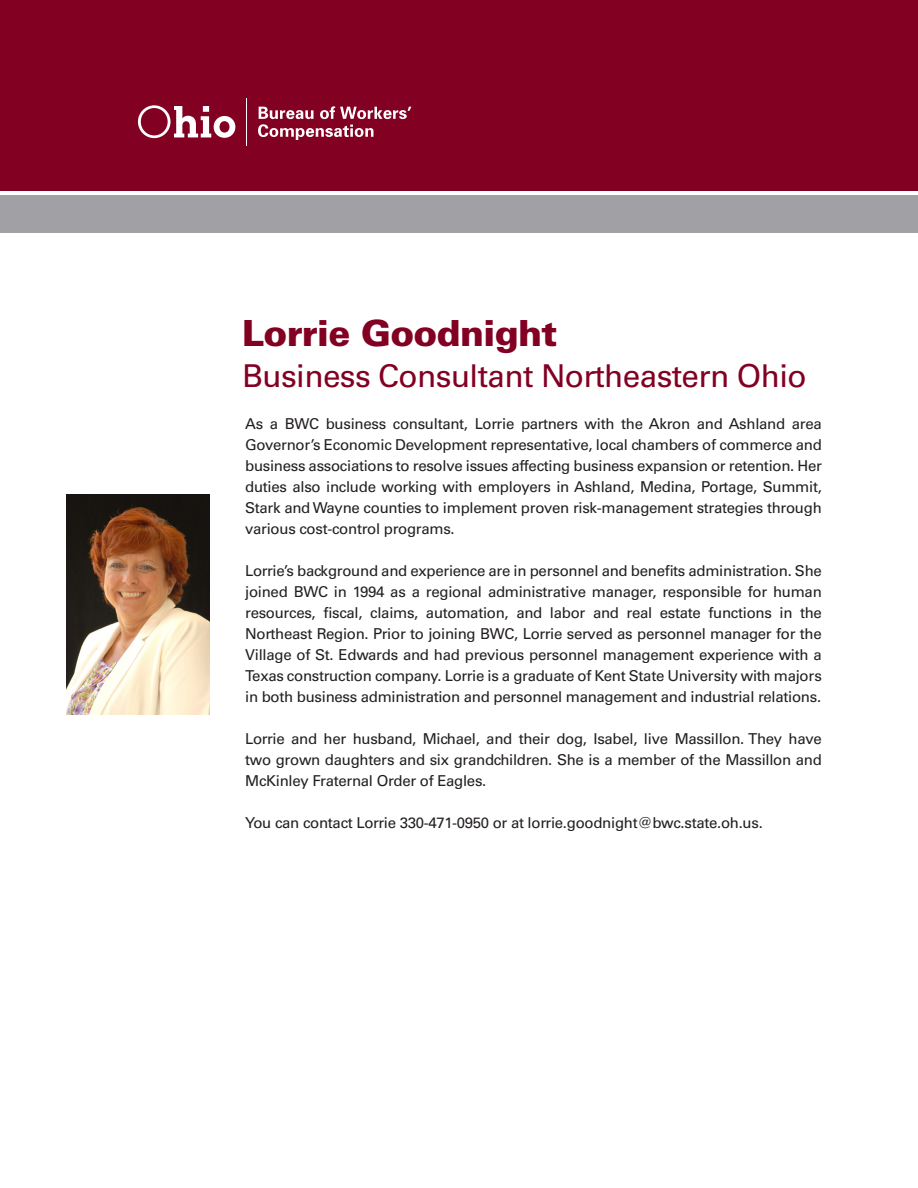
<style>
.page{position:relative;width:918px;height:1188px;background:#fff}
.page>*{position:absolute;margin:0;border:0;box-sizing:border-box;transform-origin:0 0}
.head_name{font:900 36px "Univers LT Std";letter-spacing:-.02em;color:#820123}
.head_2{font:31.5px "Univers LT Std";letter-spacing:-.02em;color:#820123}
.Body{font:15px/21px "Univers LT Std";letter-spacing:-.02em;color:#231f20;text-align:justify}
</style>
<div class="page">
<img style="left:67px;top:494px;width:142px;height:221px">
<div style="left:0;top:0;width:918px;height:191px;background:#820123"></div>
<div style="left:0;top:195px;width:918px;height:38px;background:#a1a1a5"></div>
<svg style="left:138px;top:105px;width:97px;height:33px"></svg>
<svg style="left:258px;top:106px;width:153px;height:34px"></svg>
<hr style="left:246px;top:98px;width:1px;height:48px;background:#fff">
<p class="head_name" style="left:242px;top:311px;width:317px">Lorrie Goodnight</p>
<p class="head_2" style="left:242px;top:357px;width:566px">Business Consultant Northeastern Ohio</p>
<p class="Body" style="left:245px;top:414px;width:578px">As a BWC business consultant, Lorrie partners with the Akron and Ashland area Governor’s Economic Development representative, local chambers of commerce and business associations to resolve issues affecting business expansion or retention. Her duties also include working with employers in Ashland, Medina, Portage, Summit, Stark and Wayne counties to implement proven risk-management strategies through various cost-control programs.</p>
<p class="Body" style="left:245px;top:561px;width:578px">Lorrie’s background and experience are in personnel and benefits administration. She joined BWC in 1994 as a regional administrative manager, responsible for human resources, fiscal, claims, automation, and labor and real estate functions in the Northeast Region. Prior to joining BWC, Lorrie served as personnel manager for the Village of St. Edwards and had previous personnel management experience with a Texas construction company. Lorrie is a graduate of Kent State University with majors in both business administration and personnel management and industrial relations.</p>
<p class="Body" style="left:245px;top:729px;width:578px">Lorrie and her husband, Michael, and their dog, Isabel, live Massillon. They have two grown daughters and six grandchildren. She is a member of the Massillon and McKinley Fraternal Order of Eagles.</p>
<p class="Body" style="left:245px;top:813px;width:519px">You can contact Lorrie 330-471-0950 or at lorrie.goodnight@bwc.state.oh.us.</p>
</div>
